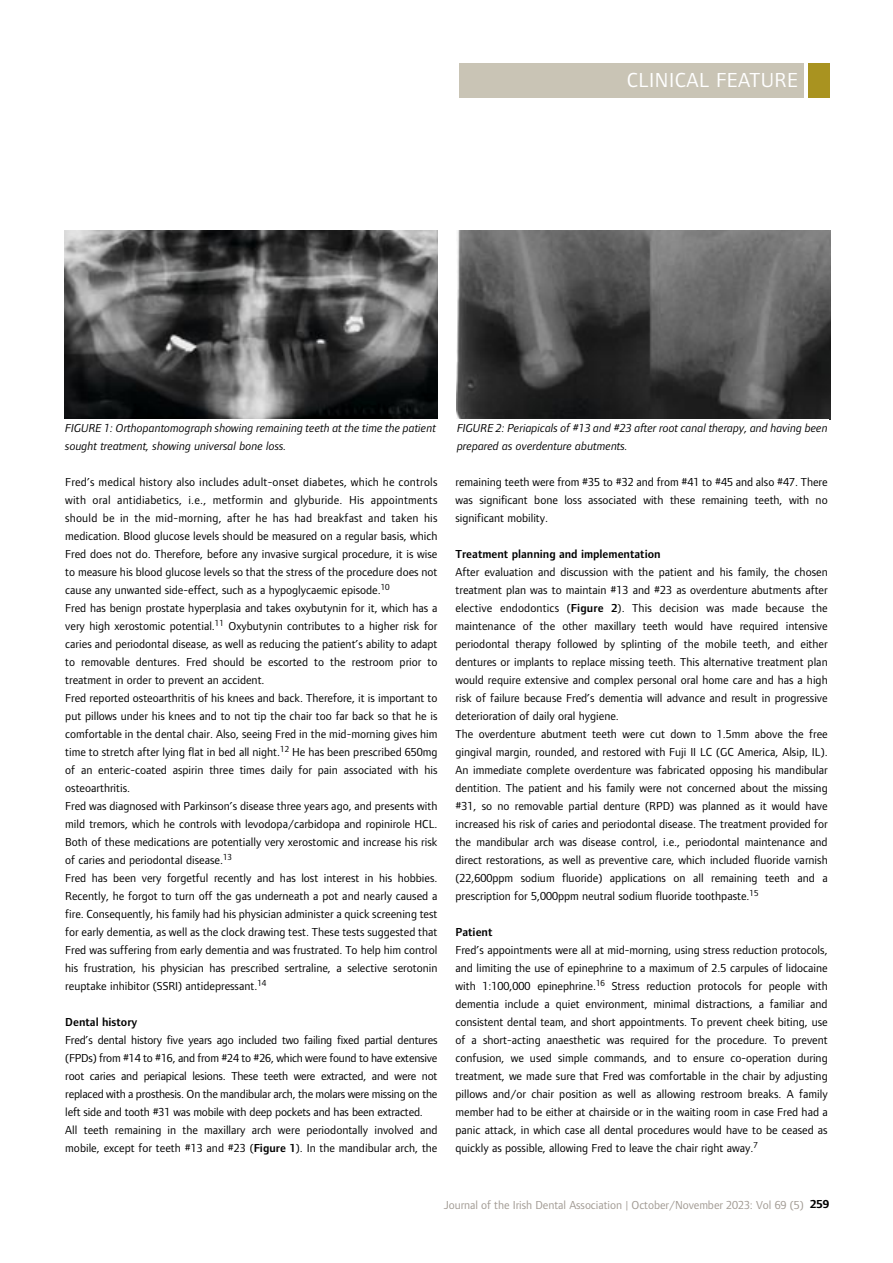
<style>
.page{position:relative;width:893px;height:1263px;background:#fff}
.page>*{position:absolute;margin:0;border:0;box-sizing:border-box;transform-origin:0 0}
.t1{font:21px "Foundry Form Sans";letter-spacing:.025em;color:#fff}
.t2{font:12px/18px "Foundry Form Sans";color:#000;text-align:justify}
.t3{font:italic 12px/18px "Foundry Form Sans";color:#000}
.t4{font:12px "Foundry Form Sans";letter-spacing:-.005em;color:#a29b94}
.t5{font:600 12px "Foundry Form Sans";color:#000}
.t6{font:700 12px "Foundry Form Sans";color:#000}
.s1{font-weight:600}
</style>
<div class="page">
<div style="left:459px;top:64px;width:345px;height:34px;background:#c9c4b5"></div>
<div style="left:808px;top:64px;width:21px;height:34px;background:#a99320"></div>
<img style="left:64px;top:230px;width:373px;height:189px">
<img style="left:456px;top:230px;width:374px;height:189px">
<p class="t1" style="left:627px;top:72px;width:172px">CLINICAL FEATURE</p>
<p class="t3" style="left:65px;top:420px;width:372px">FIGURE 1: Orthopantomograph showing remaining teeth at the time the patient sought treatment, showing universal bone loss.</p>
<p class="t3" style="left:457px;top:420px;width:372px">FIGURE 2: Periapicals of #13 and #23 after root canal therapy, and having been prepared as overdenture abutments.</p>
<p class="t2" style="left:65px;top:474px;width:374px">Fred’s medical history also includes adult-onset diabetes, which he controls with oral antidiabetics, i.e., metformin and glyburide. His appointments should be in the mid-morning, after he has had breakfast and taken his medication. Blood glucose levels should be measured on a regular basis, which Fred does not do. Therefore, before any invasive surgical procedure, it is wise to measure his blood glucose levels so that the stress of the procedure does not cause any unwanted side-effect, such as a hypoglycaemic episode.<sup>10</sup></p>
<p class="t2" style="left:65px;top:600px;width:374px">Fred has benign prostate hyperplasia and takes oxybutynin for it, which has a very high xerostomic potential.<sup>11</sup> Oxybutynin contributes to a higher risk for caries and periodontal disease, as well as reducing the patient’s ability to adapt to removable dentures. Fred should be escorted to the restroom prior to treatment in order to prevent an accident.</p>
<p class="t2" style="left:65px;top:690px;width:374px">Fred reported osteoarthritis of his knees and back. Therefore, it is important to put pillows under his knees and to not tip the chair too far back so that he is comfortable in the dental chair. Also, seeing Fred in the mid-morning gives him time to stretch after lying flat in bed all night.<sup>12</sup> He has been prescribed 650mg of an enteric-coated aspirin three times daily for pain associated with his osteoarthritis.</p>
<p class="t2" style="left:65px;top:798px;width:374px">Fred was diagnosed with Parkinson’s disease three years ago, and presents with mild tremors, which he controls with levodopa/carbidopa and ropinirole HCL.<br>Both of these medications are potentially very xerostomic and increase his risk of caries and periodontal disease.<sup>13</sup></p>
<p class="t2" style="left:65px;top:870px;width:374px">Fred has been very forgetful recently and has lost interest in his hobbies.<br>Recently, he forgot to turn off the gas underneath a pot and nearly caused a fire. Consequently, his family had his physician administer a quick screening test for early dementia, as well as the clock drawing test. These tests suggested that Fred was suffering from early dementia and was frustrated. To help him control his frustration, his physician has prescribed sertraline, a selective serotonin reuptake inhibitor (SSRI) antidepressant.<sup>14</sup></p>
<p class="t5" style="left:65px;top:1017px;width:73px">Dental history</p>
<p class="t2" style="left:65px;top:1032px;width:374px">Fred’s dental history five years ago included two failing fixed partial dentures (FPDs) from #14 to #16, and from #24 to #26, which were found to have extensive root caries and periapical lesions. These teeth were extracted, and were not replaced with a prosthesis. On the mandibular arch, the molars were missing on the left side and tooth #31 was mobile with deep pockets and has been extracted.</p>
<p class="t2" style="left:65px;top:1122px;width:374px">All teeth remaining in the maxillary arch were periodontally involved and mobile, except for teeth #13 and #23 (<span class="s1">Figure 1</span>). In the mandibular arch, the</p>
<p class="t2" style="left:455px;top:474px;width:374px">remaining teeth were from #35 to #32 and from #41 to #45 and also #47. There was significant bone loss associated with these remaining teeth, with no significant mobility.</p>
<p class="t5" style="left:455px;top:549px;width:207px">Treatment planning and implementation</p>
<p class="t2" style="left:455px;top:564px;width:374px">After evaluation and discussion with the patient and his family, the chosen treatment plan was to maintain #13 and #23 as overdenture abutments after elective endodontics (<span class="s1">Figure 2</span>). This decision was made because the maintenance of the other maxillary teeth would have required intensive periodontal therapy followed by splinting of the mobile teeth, and either dentures or implants to replace missing teeth. This alternative treatment plan would require extensive and complex personal oral home care and has a high risk of failure because Fred’s dementia will advance and result in progressive deterioration of daily oral hygiene.</p>
<p class="t2" style="left:455px;top:726px;width:374px">The overdenture abutment teeth were cut down to 1.5mm above the free gingival margin, rounded, and restored with Fuji II LC (GC America, Alsip, IL).<br>An immediate complete overdenture was fabricated opposing his mandibular dentition. The patient and his family were not concerned about the missing #31, so no removable partial denture (RPD) was planned as it would have increased his risk of caries and periodontal disease. The treatment provided for the mandibular arch was disease control, i.e., periodontal maintenance and direct restorations, as well as preventive care, which included fluoride varnish (22,600ppm sodium fluoride) applications on all remaining teeth and a prescription for 5,000ppm neutral sodium fluoride toothpaste.<sup>15</sup></p>
<p class="t5" style="left:455px;top:927px;width:38px">Patient</p>
<p class="t2" style="left:455px;top:942px;width:374px">Fred’s appointments were all at mid-morning, using stress reduction protocols, and limiting the use of epinephrine to a maximum of 2.5 carpules of lidocaine with 1:100,000 epinephrine.<sup>16</sup> Stress reduction protocols for people with dementia include a quiet environment, minimal distractions, a familiar and consistent dental team, and short appointments. To prevent cheek biting, use of a short-acting anaesthetic was required for the procedure. To prevent confusion, we used simple commands, and to ensure co-operation during treatment, we made sure that Fred was comfortable in the chair by adjusting pillows and/or chair position as well as allowing restroom breaks. A family member had to be either at chairside or in the waiting room in case Fred had a panic attack, in which case all dental procedures would have to be ceased as quickly as possible, allowing Fred to leave the chair right away.<sup>7</sup></p>
<p class="t4" style="left:444px;top:1200px;width:361px">Journal of the Irish Dental Association | October/November 2023: Vol 69 (5)</p>
<p class="t6" style="left:810px;top:1199px;width:21px">259</p>
</div>
